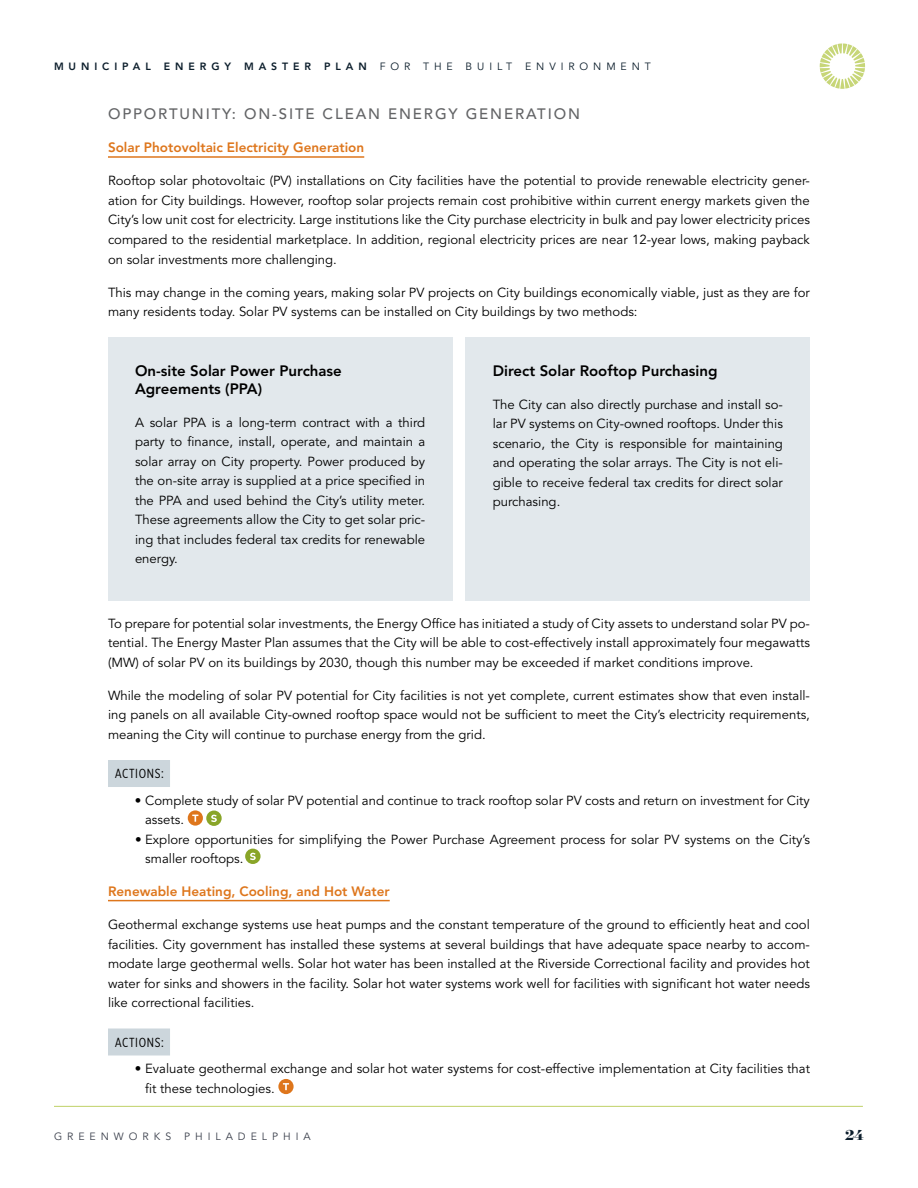
<style>
.page{position:relative;width:918px;height:1188px;background:#fff}
.page>*{position:absolute;margin:0;border:0;box-sizing:border-box;transform-origin:0 0}
.t1{font:700 16.5px "Surveyor Display";color:#0b1d2b}
.t2{font:800 15px/18px "Avenir";color:#000}
.t3{font:500 15px "Avenir";letter-spacing:.125em;color:#636466}
.t4{font:800 13.5px "Avenir";color:#de761c}
.t5{font:13.2px/19.5px "Avenir";color:#000;text-align:justify}
.t6{font:13.2px "Gotham X Narrow";letter-spacing:.05em;color:#000}
.t7{font:800 10.5px "Avenir";letter-spacing:.47em;color:#0b1d2b}
.t8{font:10.5px "Avenir";letter-spacing:.475em;color:#3b404c}
.s1{font-weight:400}
</style>
<div class="page">
<svg style="left:820px;top:44px;width:45px;height:45px"></svg>
<hr style="left:54px;top:1106px;width:809px;height:1px;background:#c7d678">
<hr style="left:108px;top:156px;width:256px;height:2px;background:#de761c">
<div style="left:108px;top:760px;width:62px;height:27px;background:#ccd6dc"></div>
<hr style="left:108px;top:900px;width:282px;height:1px;background:#de761c">
<div style="left:108px;top:1029px;width:62px;height:27px;background:#ccd6dc"></div>
<svg style="left:188px;top:810px;width:15px;height:16px"></svg>
<svg style="left:192px;top:815px;width:6px;height:7px"></svg>
<svg style="left:278px;top:1079px;width:16px;height:15px"></svg>
<svg style="left:283px;top:1083px;width:6px;height:7px"></svg>
<div style="left:108px;top:338px;width:344px;height:263px;background:#e2e8ec"></div>
<div style="left:466px;top:338px;width:344px;height:263px;background:#e2e8ec"></div>
<div style="left:206px;top:811px;width:16px;height:15px;background:#89a528;border-radius:50%"></div>
<svg style="left:211px;top:815px;width:6px;height:7px"></svg>
<div style="left:245px;top:849px;width:16px;height:15px;background:#89a528;border-radius:50%"></div>
<svg style="left:250px;top:853px;width:6px;height:7px"></svg>
<p class="t7" style="left:54px;top:60px;width:598px">Municipal Ene rgy Maste r P lan <span class="s1">for the Built E nvironment</span></p>
<p class="t3" style="left:108px;top:106px;width:27px">OPPORTUN</p>
<p class="t3" style="left:206px;top:106px;width:141px">ITY: ON-SITE CLEAN</p>
<p class="t3" style="left:388px;top:106px;width:24px">ENERGY</p>
<p class="t3" style="left:466px;top:106px;width:26px">GENERAT</p>
<p class="t3" style="left:548px;top:106px;width:20px">ION</p>
<p class="t4" style="left:108px;top:140px;width:258px">Solar Photovoltaic Electricity Generation</p>
<p class="t5" style="left:108px;top:172px;width:704px">Rooftop solar photovoltaic (PV) installations on City facilities have the potential to provide renewable electricity gener&shy;ation for City buildings. However, rooftop solar projects remain cost prohibitive within current energy markets given the City’s low unit cost for electricity. Large institutions like the City purchase electricity in bulk and pay lower electricity prices compared to the residential marketplace. In addition, regional electricity prices are near 12-year lows, making payback on solar investments more challenging.</p>
<p class="t5" style="left:108px;top:283px;width:703px">This may change in the coming years, making solar PV projects on City buildings economically viable, just as they are for many residents today. Solar PV systems can be installed on City buildings by two methods:</p>
<p class="t2" style="left:135px;top:362px;width:208px">On-site Solar Power Purchase<br>Agreements (PPA)</p>
<p class="t5" style="left:135px;top:413px;width:292px">A solar PPA is a long-term contract with a third party to finance, install, operate, and maintain a solar array on City property. Power produced by the on-site array is supplied at a price specified in the PPA and used behind the City’s utility meter.<br>These agreements allow the City to get solar pric&shy;ing that includes federal tax credits for renewable energy.</p>
<p class="t2" style="left:493px;top:362px;width:226px">Direct Solar Rooftop Purchasing</p>
<p class="t5" style="left:493px;top:395px;width:292px">The City can also directly purchase and install so&shy;lar PV systems on City-owned rooftops. Under this scenario, the City is responsible for maintaining and operating the solar arrays. The City is not eli&shy;gible to receive federal tax credits for direct solar purchasing.</p>
<p class="t5" style="left:108px;top:614px;width:704px">To prepare for potential solar investments, the Energy Office has initiated a study of City assets to understand solar PV po&shy;tential. The Energy Master Plan assumes that the City will be able to cost-effectively install approximately four megawatts (MW) of solar PV on its buildings by 2030, though this number may be exceeded if market conditions improve.</p>
<p class="t5" style="left:108px;top:686px;width:704px">While the modeling of solar PV potential for City facilities is not yet complete, current estimates show that even install&shy;ing panels on all available City-owned rooftop space would not be sufficient to meet the City’s electricity requirements, meaning the City will continue to purchase energy from the grid.</p>
<p class="t6" style="left:115px;top:766px;width:7px">ACTI</p>
<p class="t6" style="left:139px;top:766px;width:27px">ONS:</p>
<p class="t5" style="left:145px;top:791px;width:666px;text-indent:-10px">• Complete study of solar PV potential and continue to track rooftop solar PV costs and return on investment for City assets.</p>
<p class="t5" style="left:145px;top:830px;width:666px;text-indent:-10px">• Explore opportunities for simplifying the Power Purchase Agreement process for solar PV systems on the City’s smaller rooftops.</p>
<p class="t4" style="left:108px;top:883px;width:283px">Renewable Heating, Cooling, and Hot Water</p>
<p class="t5" style="left:108px;top:915px;width:703px">Geothermal exchange systems use heat pumps and the constant temperature of the ground to efficiently heat and cool facilities. City government has installed these systems at several buildings that have adequate space nearby to accom&shy;modate large geothermal wells. Solar hot water has been installed at the Riverside Correctional facility and provides hot water for sinks and showers in the facility. Solar hot water systems work well for facilities with significant hot water needs like correctional facilities.</p>
<p class="t6" style="left:115px;top:1034px;width:7px">ACTI</p>
<p class="t6" style="left:139px;top:1034px;width:27px">ONS:</p>
<p class="t5" style="left:145px;top:1059px;width:666px;text-indent:-10px">• Evaluate geothermal exchange and solar hot water systems for cost-effective implementation at City facilities that fit these technologies.</p>
<p class="t8" style="left:54px;top:1130px;width:258px">GREENWORKS PHILADELPHIA</p>
<p class="t1" style="left:845px;top:1124px;width:21px">24</p>
</div>
